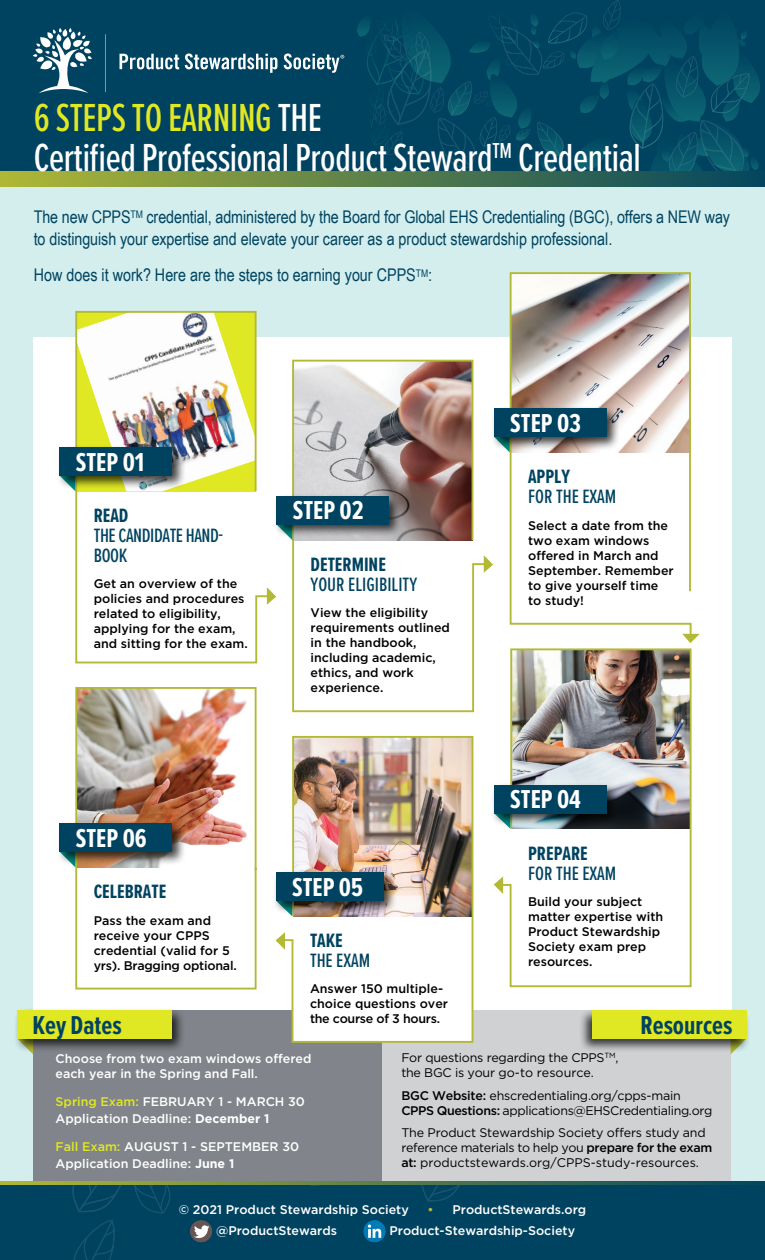
<style>
.page{position:relative;width:765px;height:1260px;background:#fff}
.page>*{position:absolute;margin:0;border:0;box-sizing:border-box;transform-origin:0 0}
.t1{font:500 40.62px/39.9px "Proxima Nova Ex Cn";letter-spacing:-.01em;color:#fff}
.t2{font:700 26.88px "Proxima Nova Ex Cn";color:#fff}
.t3{font:700 26.88px "Proxima Nova Ex Cn";color:#004360}
.t4{font:500 20px "Proxima Nova Ex Cn";color:#004360}
.t5{font:700 20px "Proxima Nova Ex Cn";color:#004360}
.t6{font:500 20px/20px "Proxima Nova Ex Cn";letter-spacing:-.02em;color:#004360}
.t7{font:17.5px/22.5px "Arial Narrow";letter-spacing:-.005em;color:#004360}
.t8{font:500 12.5px/15px "Gotham";color:#000}
.t9{font:12.5px/15px "Gotham";letter-spacing:-.02em;color:#000}
.t10{font:500 12.5px/17.5px "Gotham";color:#fff}
.s1{color:#e0e824}
.s2{font-weight:500}
.s3{font-weight:700}
.s4{color:#b2b935}
</style>
<div class="page">
<div style="left:0;top:0;width:765px;height:1201px;background:#d3eeed"></div>
<div style="left:34px;top:338px;width:698px;height:673px;background:#fff"></div>
<img style="left:493px;top:648px;width:199px;height:340px">
<svg style="left:494px;top:877px;width:9px;height:17px"></svg>
<div style="left:0;top:0;width:765px;height:173px;background:#004360"></div>
<svg style="left:357px;top:0;width:403px;height:171px"></svg>
<svg style="left:0;top:171px;width:765px;height:15px;background:#597e4a"></svg>
<svg style="left:120px;top:54px;width:59px;height:15px"></svg>
<svg style="left:185px;top:53px;width:92px;height:20px"></svg>
<svg style="left:284px;top:53px;width:60px;height:20px"></svg>
<svg style="left:33px;top:28px;width:59px;height:65px"></svg>
<svg style="left:105px;top:34px;width:1px;height:58px"></svg>
<div style="left:382px;top:1011px;width:349px;height:171px;background:#d0d1d3"></div>
<div style="left:33px;top:1011px;width:349px;height:171px;background:#81848a"></div>
<div style="left:14px;top:1008px;width:172px;height:45px;background:#000;opacity:.75"></div>
<div style="left:17px;top:1011px;width:155px;height:28px;background:#e0e824"></div>
<div style="left:578px;top:1008px;width:172px;height:45px;background:#000;opacity:.75"></div>
<div style="left:592px;top:1011px;width:155px;height:28px;background:#e0e824"></div>
<svg style="left:74px;top:310px;width:200px;height:354px"></svg>
<svg style="left:267px;top:587px;width:9px;height:18px"></svg>
<svg style="left:494px;top:827px;width:16px;height:2px"></svg>
<div style="left:491px;top:782px;width:129px;height:45px;background:#000;opacity:.75"></div>
<div style="left:494px;top:785px;width:113px;height:28px;background:#004360"></div>
<img style="left:275px;top:735px;width:199px;height:308px">
<svg style="left:276px;top:932px;width:9px;height:18px"></svg>
<div style="left:0;top:1182px;width:765px;height:78px;background:#004360"></div>
<svg style="left:73px;top:1220px;width:42px;height:40px"></svg>
<svg style="left:422px;top:1185px;width:38px;height:17px"></svg>
<svg style="left:134px;top:1185px;width:36px;height:29px"></svg>
<svg style="left:72px;top:1185px;width:49px;height:27px"></svg>
<div style="left:190px;top:1220px;width:22px;height:22px;background:#675554;border-radius:50%"></div>
<svg style="left:194px;top:1225px;width:15px;height:13px"></svg>
<div style="left:363px;top:1220px;width:23px;height:22px;background:#007bb6;border-radius:50%"></div>
<svg style="left:368px;top:1225px;width:13px;height:13px"></svg>
<svg style="left:0;top:1182px;width:734px;height:3px;background:#5d8049"></svg>
<div style="left:56px;top:445px;width:130px;height:45px;background:#000;opacity:.75"></div>
<div style="left:60px;top:448px;width:112px;height:28px;background:#004360"></div>
<svg style="left:292px;top:359px;width:199px;height:354px"></svg>
<div style="left:273px;top:493px;width:130px;height:45px;background:#000;opacity:.75"></div>
<div style="left:277px;top:496px;width:112px;height:28px;background:#004360"></div>
<svg style="left:509px;top:272px;width:183px;height:362px"></svg>
<svg style="left:682px;top:634px;width:18px;height:9px"></svg>
<div style="left:491px;top:406px;width:129px;height:45px;background:#000;opacity:.75"></div>
<div style="left:494px;top:409px;width:113px;height:28px;background:#004360"></div>
<img style="left:75px;top:687px;width:182px;height:303px">
<div style="left:56px;top:821px;width:130px;height:45px;background:#000;opacity:.75"></div>
<div style="left:60px;top:824px;width:112px;height:28px;background:#004360"></div>
<svg style="left:276px;top:915px;width:16px;height:1px"></svg>
<div style="left:273px;top:870px;width:124px;height:45px;background:#000;opacity:.75"></div>
<div style="left:276px;top:872px;width:107px;height:29px;background:#004360"></div>
<h1 class="t1" style="left:34px;top:96px;width:609px"><span class="s1">6 STEPS TO EARNING</span> THE<br>Certified Professional Product Steward<sup>TM</sup> Credential</h1>
<h3 class="t7" style="left:34px;top:205px;width:698px">The new CPPS<sup>TM</sup> credential, administered by the Board for Global EHS Credentialing (BGC), offers a NEW way to distinguish your expertise and elevate your career as a product stewardship professional.</h3>
<h3 class="t7" style="left:34px;top:263px;width:400px">How does it work? Here are the steps to earning your CPPS<sup>TM</sup>:</h3>
<h2 class="t2" style="left:76px;top:442px;width:70px">STEP 01</h2>
<h3 class="t5" style="left:94px;top:501px;width:36px">READ</h3>
<h3 class="t6" style="left:94px;top:525px;width:131px">THE CANDIDATE HAND-<br>BOOK</h3>
<p class="t8" style="left:94px;top:576px;width:156px">Get an overview of the policies and procedures related to eligibility, applying for the exam, and sitting for the exam.</p>
<h2 class="t2" style="left:293px;top:491px;width:72px">STEP 02</h2>
<h3 class="t5" style="left:311px;top:550px;width:77px">DETERMINE</h3>
<h3 class="t4" style="left:311px;top:570px;width:108px">YOUR ELIGIBILITY</h3>
<p class="t8" style="left:311px;top:605px;width:141px">View the eligibility requirements outlined in the handbook, including academic, ethics, and work experience.</p>
<h2 class="t2" style="left:510px;top:403px;width:72px">STEP 03</h2>
<h3 class="t5" style="left:528px;top:462px;width:44px">APPLY</h3>
<h3 class="t4" style="left:528px;top:482px;width:90px">FOR THE EXAM</h3>
<p class="t8" style="left:528px;top:517px;width:147px">Select a date from the two exam windows offered in March and<br>September. Remember to give yourself time to study!</p>
<h2 class="t2" style="left:510px;top:780px;width:72px">STEP 04</h2>
<h2 class="t2" style="left:76px;top:818px;width:72px">STEP 06</h2>
<h3 class="t5" style="left:528px;top:838px;width:61px">PREPARE</h3>
<h3 class="t4" style="left:528px;top:858px;width:90px">FOR THE EXAM</h3>
<p class="t8" style="left:528px;top:894px;width:137px">Build your subject matter expertise with<br>Product Stewardship<br>Society exam prep resources.</p>
<h2 class="t2" style="left:292px;top:867px;width:72px">STEP 05</h2>
<h3 class="t5" style="left:94px;top:877px;width:74px">CELEBRATE</h3>
<p class="t8" style="left:94px;top:912px;width:144px">Pass the exam and receive your CPPS credential (valid for 5 yrs). Bragging optional.</p>
<h3 class="t5" style="left:310px;top:926px;width:34px">TAKE</h3>
<h3 class="t4" style="left:310px;top:946px;width:62px">THE EXAM</h3>
<p class="t8" style="left:310px;top:981px;width:140px">Answer 150 multiple&shy;choice questions over the course of 3 hours.</p>
<h2 class="t3" style="left:32px;top:1005px;width:91px">Key Dates</h2>
<h2 class="t3" style="left:640px;top:1005px;width:93px">Resources</h2>
<p class="t9" style="left:401px;top:1050px;width:219px">For questions regarding the CPPS<sup>TM</sup>, the BGC is your go-to resource.</p>
<p class="t9" style="left:401px;top:1088px;width:313px"><span class="s2">BGC Website:</span> ehscredentialing.org/cpps-main<br><span class="s2">CPPS Questions:</span> applications@EHSCredentialing.org</p>
<p class="t9" style="left:401px;top:1125px;width:313px">The Product Stewardship Society offers study and reference materials to help you <span class="s2">prepare for the exam at:</span> productstewards.org/CPPS-study-resources.</p>
<p class="t10" style="left:56px;top:1051px;width:257px;line-height:15px">Choose from two exam windows offered each year in the Spring and Fall.</p>
<p class="t10" style="left:56px;top:1092px;width:251px"><span class="s1">Spring Exam:</span> FEBRUARY 1 - MARCH 30<br>Application Deadline: <span class="s3">December 1</span></p>
<p class="t10" style="left:56px;top:1137px;width:245px"><span class="s1">Fall Exam:</span> AUGUST 1 - SEPTEMBER 30<br>Application Deadline: <span class="s3">June 1</span></p>
<p class="t10" style="left:179px;top:1200px;width:232px">© 2021 Product Stewardship Society</p>
<p class="t10" style="left:428px;top:1200px;width:160px"><span class="s4">•</span> ProductStewards.org</p>
<p class="t10" style="left:216px;top:1222px;width:122px">@ProductStewards</p>
<p class="t10" style="left:390px;top:1222px;width:187px">Product-Stewardship-Society</p>
</div>
